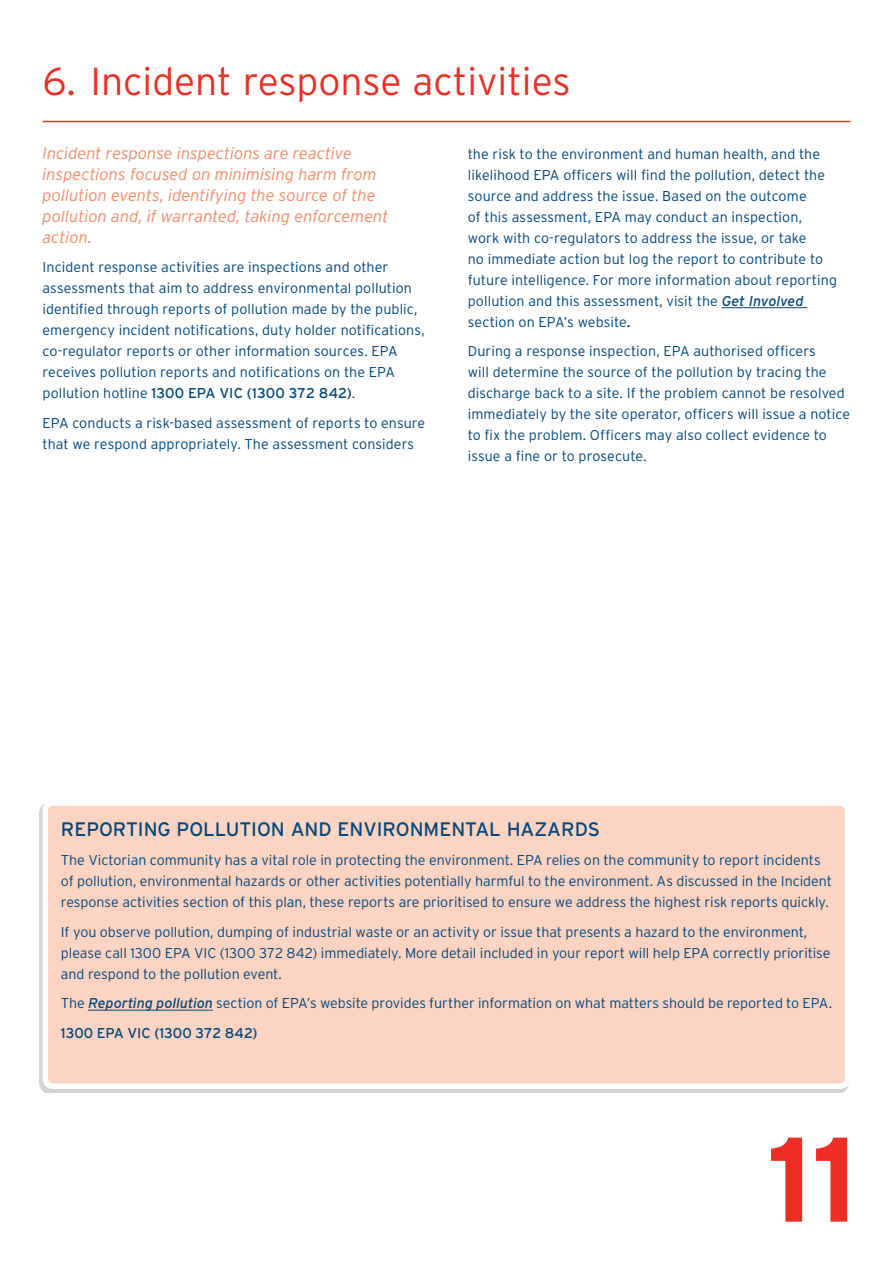
<style>
.page{position:relative;width:893px;height:1263px;background:#fff}
.page>*{position:absolute;margin:0;border:0;box-sizing:border-box;transform-origin:0 0}
.t1{font:700 120px "Interstate";color:#ee2e22}
.t2{font:300 39px "Interstate";color:#ee2e22}
.t3{font:19.5px "Interstate";color:#00467e}
.t4{font:italic 300 16.5px/21px "Interstate";letter-spacing:-.005em;color:#f58966}
.t5{font:300 14.25px/21px "Interstate";color:#00467e}
.s1{font-weight:400}
.s2{font-weight:400;font-style:italic}
</style>
<div class="page">
<hr style="left:43px;top:121px;width:807px;height:1px;background:#ee2e22">
<hr style="left:722px;top:307px;width:85px;height:1px;background:#00467e">
<div style="left:45px;top:803px;width:803px;height:283px;background:#fcd4c1;border-radius:8px"></div>
<hr style="left:88px;top:1010px;width:125px;height:1px;background:#00467e">
<div style="left:43px;top:800px;width:807px;height:289px;border:6px solid #fff;border-radius:8px"></div>
<h2 class="t2" style="left:43px;top:60px;width:530px">6. Incident response activities</h2>
<p class="t4" style="left:43px;top:142px;width:347px">Incident response inspections are reactive inspections focused on minimising harm from pollution events, identifying the source of the pollution and, if warranted, taking enforcement action.</p>
<p class="t5" style="left:43px;top:257px;width:384px">Incident response activities are inspections and other assessments that aim to address environmental pollution identified through reports of pollution made by the public, emergency incident notifications, duty holder notifications, co-regulator reports or other information sources. EPA receives pollution reports and notifications on the EPA pollution hotline <span class="s1">1300 EPA VIC (1300 372 842)</span>.</p>
<p class="t5" style="left:43px;top:412px;width:384px">EPA conducts a risk-based assessment of reports to ensure that we respond appropriately. The assessment considers</p>
<p class="t5" style="left:468px;top:143px;width:371px">the risk to the environment and human health, and the likelihood EPA officers will find the pollution, detect the source and address the issue. Based on the outcome<br>of this assessment, EPA may conduct an inspection, work with co-regulators to address the issue, or take<br>no immediate action but log the report to contribute to future intelligence. For more information about reporting pollution and this assessment, visit the <span class="s2">Get Involved </span>section on EPA’s website<span class="s2">.</span></p>
<p class="t5" style="left:468px;top:341px;width:384px">During a response inspection, EPA authorised officers<br>will determine the source of the pollution by tracing the discharge back to a site. If the problem cannot be resolved immediately by the site operator, officers will issue a notice to fix the problem. Officers may also collect evidence to issue a fine or to prosecute.</p>
<h3 class="t3" style="left:61px;top:818px;width:541px">REPORTING POLLUTION AND ENVIRONMENTAL HAZARDS</h3>
<p class="t5" style="left:61px;top:850px;width:773px">The Victorian community has a vital role in protecting the environment. EPA relies on the community to report incidents of pollution, environmental hazards or other activities potentially harmful to the environment. As discussed in the Incident response activities section of this plan, these reports are prioritised to ensure we address the highest risk reports quickly.</p>
<p class="t5" style="left:61px;top:921px;width:771px">If you observe pollution, dumping of industrial waste or an activity or issue that presents a hazard to the environment, please call 1300 EPA VIC (1300 372 842) immediately. More detail included in your report will help EPA correctly prioritise and respond to the pollution event.</p>
<p class="t5" style="left:61px;top:988px;width:773px;line-height:29.5px">The <span class="s2">Reporting pollution</span> section of EPA’s website provides further information on what matters should be reported to EPA.<br><span class="s1">1300 EPA VIC (1300 372 842)</span></p>
<h1 class="t1" style="left:766px;top:1112px;width:93px">11</h1>
</div>
